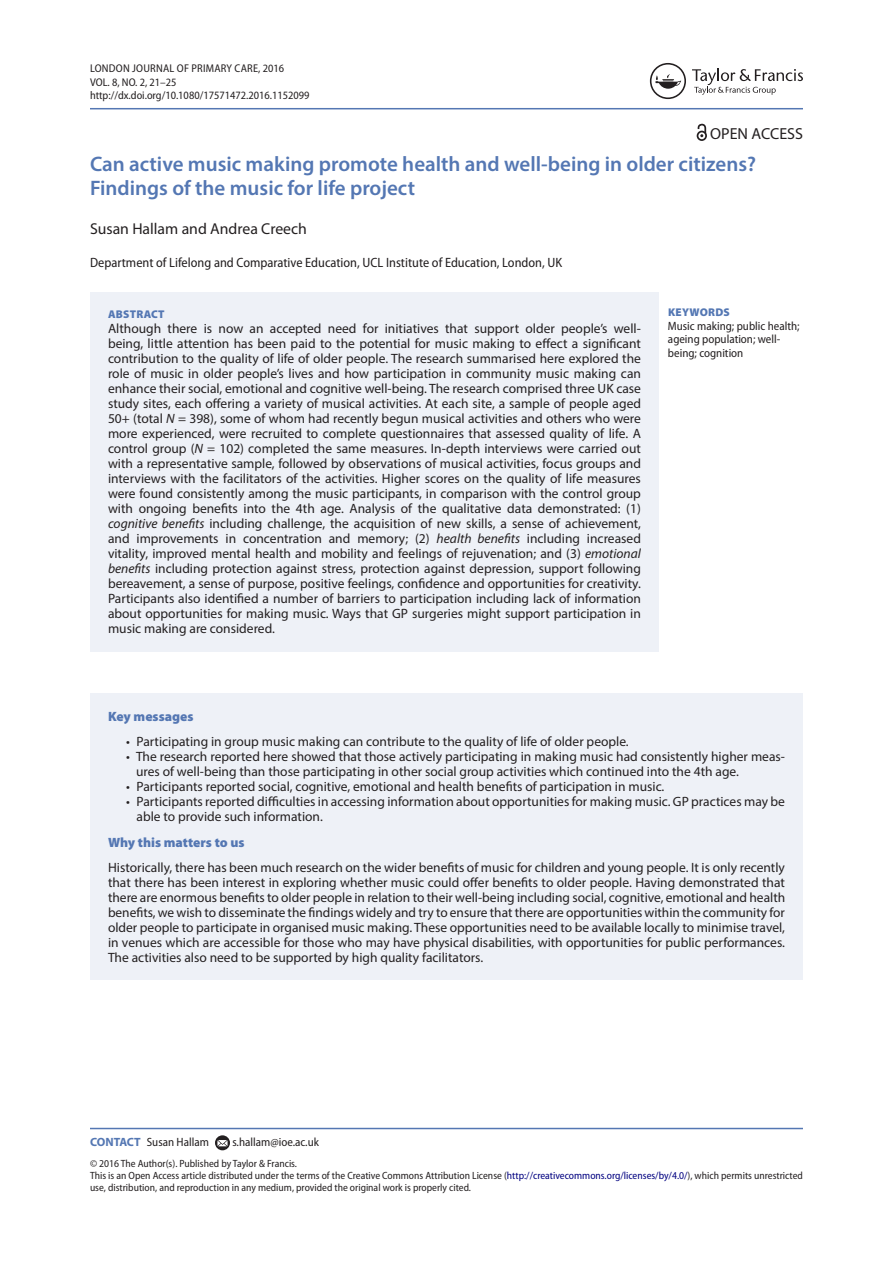
<style>
.page{position:relative;width:893px;height:1263px;background:#fff}
.page>*{position:absolute;margin:0;border:0;box-sizing:border-box;transform-origin:0 0}
.t1{font:600 21px/24px "Myriad Pro";color:#5477b3}
.t2{font:16.05px "Myriad Pro";color:#231f20}
.t3{font:15.75px "Myriad Pro";color:#231f20}
.t4{font:13.5px/15px "Myriad Pro";color:#231f20;text-align:justify}
.t5{font:semi-condensed 13.5px "Myriad Pro";color:#231f20}
.t6{font:900 13.5px "Myriad Pro";color:#5477b3}
.t7{font:semi-condensed 12px/13.5px "Myriad Pro";color:#231f20}
.t8{font:semi-condensed 11.25px/13.5px "Myriad Pro";color:#231f20}
.t9{font:900 11.25px "Myriad Pro";letter-spacing:.02em;color:#5477b3}
.t10{font:semi-condensed 10.5px/12px "Myriad Pro";color:#231f20}
.s1{font-style:italic}
.s2{font-weight:700;font-stretch:normal;color:#5477b3}
.s3{color:#000080}
</style>
<div class="page">
<hr style="left:90px;top:108px;width:713px;height:1px;background:#5477b3">
<div style="left:90px;top:292px;width:569px;height:359px;background:#eef1f7"></div>
<hr style="left:90px;top:1128px;width:713px;height:1px;background:#5477b3">
<svg style="left:215px;top:1135px;width:15px;height:15px"></svg>
<svg style="left:217px;top:1140px;width:11px;height:6px"></svg>
<svg style="left:692px;top:69px;width:111px;height:26px"></svg>
<svg style="left:650px;top:63px;width:36px;height:36px"></svg>
<svg style="left:697px;top:124px;width:10px;height:17px"></svg>
<div style="left:90px;top:693px;width:713px;height:287px;background:#eef1f7"></div>
<p class="t8" style="left:90px;top:62px;width:221px">London Journal of Primary Care, 2016<br>VOL. 8, NO. 2, 21–25 http://dx.doi.org/10.1080/17571472.2016.1152099</p>
<p class="t2" style="left:710px;top:123px;width:94px">OPEN ACCESS</p>
<h1 class="t1" style="left:90px;top:151px;width:668px">Can active music making promote health and well-being in older citizens?<br>Findings of the music for life project</h1>
<p class="t3" style="left:90px;top:219px;width:218px">Susan Hallam and Andrea Creech</p>
<p class="t5" style="left:90px;top:255px;width:474px">Department of Lifelong and Comparative Education, UCL Institute of Education, London, UK</p>
<p class="t9" style="left:108px;top:308px;width:58px">ABSTRACT</p>
<p class="t4" style="left:108px;top:321px;width:534px">Although there is now an accepted need for initiatives that support older people’s well&shy;being, little attention has been paid to the potential for music making to effect a significant contribution to the quality of life of older people. The research summarised here explored the role of music in older people’s lives and how participation in community music making can enhance their social, emotional and cognitive well-being. The research comprised three UK case study sites, each offering a variety of musical activities. At each site, a sample of people aged 50+ (total <span class="s1">N</span> = 398), some of whom had recently begun musical activities and others who were more experienced, were recruited to complete questionnaires that assessed quality of life. A control group (<span class="s1">N</span> = 102) completed the same measures. In-depth interviews were carried out with a representative sample, followed by observations of musical activities, focus groups and interviews with the facilitators of the activities. Higher scores on the quality of life measures were found consistently among the music participants, in comparison with the control group with ongoing benefits into the 4th age. Analysis of the qualitative data demonstrated: (1) <span class="s1">cognitive benefits</span> including challenge, the acquisition of new skills, a sense of achievement, and improvements in concentration and memory; (2) <span class="s1">health benefits</span> including increased vitality, improved mental health and mobility and feelings of rejuvenation; and (3) <span class="s1">emotional benefits</span> including protection against stress, protection against depression, support following bereavement, a sense of purpose, positive feelings, confidence and opportunities for creativity.<br>Participants also identified a number of barriers to participation including lack of information about opportunities for making music. Ways that GP surgeries might support participation in music making are considered.</p>
<p class="t9" style="left:668px;top:306px;width:63px">KEYWORDS</p>
<p class="t7" style="left:668px;top:319px;width:133px">Music making; public health; ageing population; well&shy;being; cognition</p>
<p class="t6" style="left:108px;top:709px;width:87px">Key messages</p>
<p class="t4" style="left:126px;top:734px;width:504px">• Participating in group music making can contribute to the quality of life of older people.</p>
<p class="t4" style="left:136px;top:749px;width:650px;text-indent:-10px">• The research reported here showed that those actively participating in making music had consistently higher meas&shy;ures of well-being than those participating in other social group activities which continued into the 4th age.</p>
<p class="t4" style="left:126px;top:779px;width:540px">• Participants reported social, cognitive, emotional and health benefits of participation in music.</p>
<p class="t4" style="left:137px;top:794px;width:650px;text-indent:-11px">• Participants reported difficulties in accessing information about opportunities for making music. GP practices may be able to provide such information.</p>
<p class="t6" style="left:108px;top:835px;width:138px">Why this matters to us</p>
<p class="t4" style="left:108px;top:859px;width:679px">Historically, there has been much research on the wider benefits of music for children and young people. It is only recently that there has been interest in exploring whether music could offer benefits to older people. Having demonstrated that there are enormous benefits to older people in relation to their well-being including social, cognitive, emotional and health benefits, we wish to disseminate the findings widely and try to ensure that there are opportunities within the community for older people to participate in organised music making. These opportunities need to be available locally to minimise travel, in venues which are accessible for those who may have physical disabilities, with opportunities for public performances.<br>The activities also need to be supported by high quality facilitators.</p>
<p class="t7" style="left:90px;top:1136px;width:120px"><span class="s2">CONTACT</span> Susan Hallam</p>
<p class="t7" style="left:232px;top:1136px;width:88px">s.hallam@ioe.ac.uk</p>
<p class="t10" style="left:90px;top:1158px;width:714px">© 2016 The Author(s). Published by Taylor &amp; Francis.<br>This is an Open Access article distributed under the terms of the Creative Commons Attribution License (<span class="s3">http://creativecommons.org/licenses/by/4.0/</span>), which permits unrestricted use, distribution, and reproduction in any medium, provided the original work is properly cited.</p>
</div>
